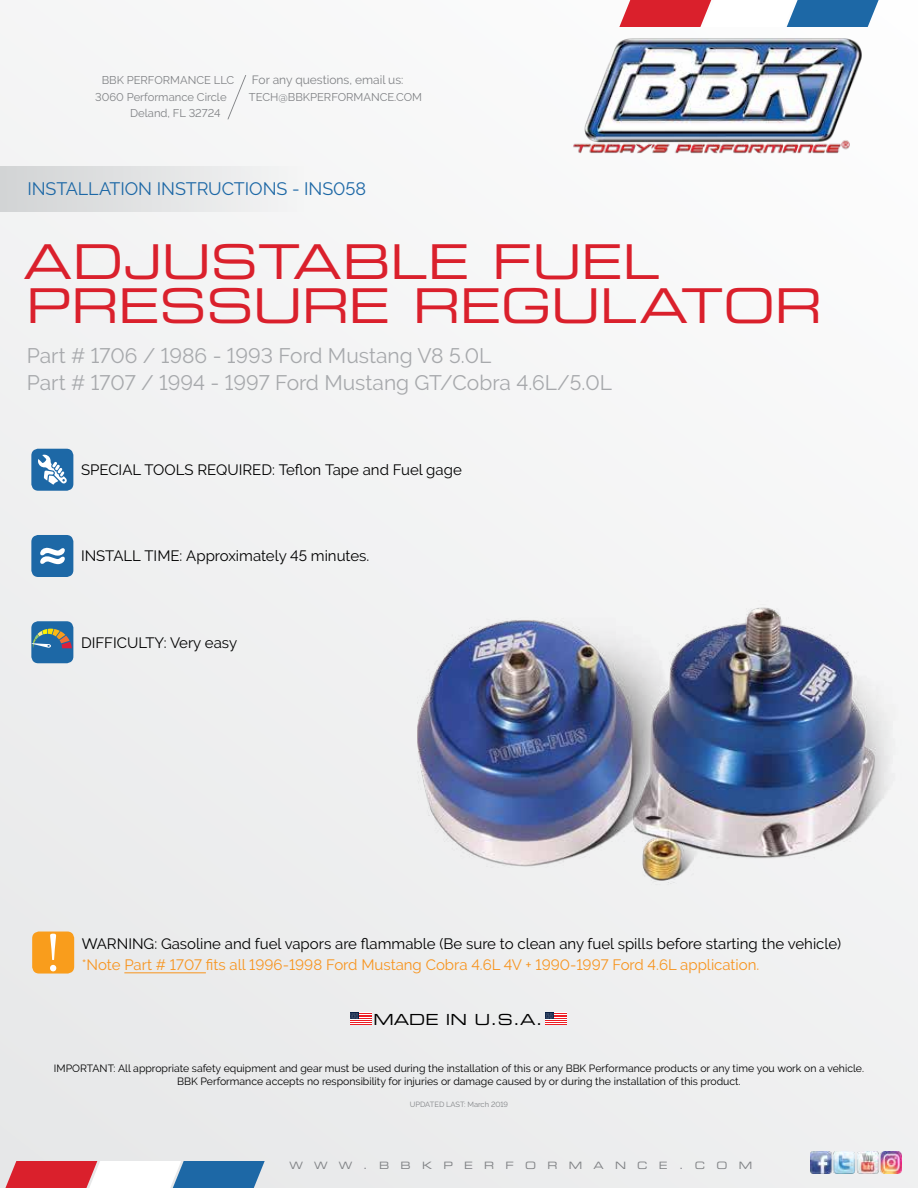
<style>
.page{position:relative;width:918px;height:1188px;background:#f1f2f3}
.page>*{position:absolute;margin:0;border:0;box-sizing:border-box;transform-origin:0 0}
.t1{font:55.8px "Minion Pro";color:#fff}
.t2{font:48px/43.5px "Eurostile Extended Two";letter-spacing:-.01em;color:#da202c}
.t3{font:21px/27px "Raleway";color:#a7a9ac}
.t4{font:18px "Raleway";letter-spacing:-.005em;color:#1d68a6}
.t5{font:15.3px "Eurostile Extended Two";color:#000}
.t6{font:15px/21.6px "Raleway";color:#000}
.t7{font:12px "Raleway";color:#808285}
.t8{font:11.25px "Raleway";color:#808285}
.t9{font:10.5px/12.6px "Raleway";color:#000;text-align:center}
.t10{font:10.2px "Eurostile Extended Two";letter-spacing:1.11em;color:#808285}
.t11{font:7.5px "Raleway";color:#808285}
.s1{color:#f7941e}
</style>
<div class="page">
<svg style="left:619px;top:0;width:265px;height:27px"></svg>
<svg style="left:0;top:1161px;width:265px;height:27px"></svg>
<img style="left:573px;top:37px;width:290px;height:117px">
<svg style="left:227px;top:75px;width:19px;height:45px"></svg>
<svg style="left:545px;top:1013px;width:22px;height:12px"></svg>
<svg style="left:350px;top:1013px;width:21px;height:12px"></svg>
<img style="left:810px;top:1152px;width:92px;height:21px">
<hr style="left:124px;top:972px;width:82px;height:1px;background:#f7941e">
<div style="left:0;top:166px;width:304px;height:46px;background:linear-gradient(to right,#d1d3d4,#f4f5f5)"></div>
<div style="left:31px;top:449px;width:42px;height:42px;background:#1d68a6;border-radius:7px"></div>
<svg style="left:38px;top:455px;width:29px;height:30px"></svg>
<div style="left:31px;top:535px;width:42px;height:42px;background:#1d68a6;border-radius:7px"></div>
<svg style="left:40px;top:547px;width:25px;height:17px"></svg>
<div style="left:31px;top:621px;width:42px;height:42px;background:#1d68a6;border-radius:7px"></div>
<svg style="left:32px;top:629px;width:40px;height:19px"></svg>
<img style="left:417px;top:607px;width:469px;height:277px">
<div style="left:32px;top:932px;width:42px;height:42px;background:#f99d1c;border-radius:7px"></div>
<p class="t8" style="left:102px;top:74px;width:134px">BBK PERFORMANCE LLC</p>
<p class="t8" style="left:95px;top:90px;width:133px">3060 Performance Circle</p>
<p class="t8" style="left:130px;top:107px;width:92px">Deland, FL 32724</p>
<p class="t7" style="left:252px;top:73px;width:153px">For any questions, email us:</p>
<p class="t8" style="left:249px;top:90px;width:175px">TECH@BBKPERFORMANCE.COM</p>
<p class="t4" style="left:27px;top:178px;width:340px">INSTALLATION INSTRUCTIONS - INS058</p>
<h1 class="t2" style="left:23px;top:239px;width:800px">ADJUSTABLE FUEL<br>PRESSURE REGULATOR</h1>
<h3 class="t3" style="left:27px;top:342px;width:587px">Part # 1706 / 1986 - 1993 Ford Mustang V8 5.0L<br>Part # 1707 / 1994 - 1997 Ford Mustang GT/Cobra 4.6L/5.0L</h3>
<p class="t6" style="left:81px;top:459px;width:382px">SPECIAL TOOLS REQUIRED: Teflon Tape and Fuel gage</p>
<p class="t6" style="left:81px;top:545px;width:290px">INSTALL TIME: Approximately 45 minutes.</p>
<p class="t6" style="left:81px;top:632px;width:158px">DIFFICULTY: Very easy</p>
<p class="t1" style="left:46px;top:916px;width:17px">!</p>
<p class="t6" style="left:82px;top:932px;width:761px">WARNING: Gasoline and fuel vapors are flammable (Be sure to clean any fuel spills before starting the vehicle) <span class="s1">*Note Part # 1707 fits all 1996-1998 Ford Mustang Cobra 4.6L 4V + 1990-1997 Ford 4.6L application.</span></p>
<p class="t5" style="left:373px;top:1009px;width:171px">MADE IN U.S.A.</p>
<p class="t9" style="left:54px;top:1062px;width:812px">IMPORTANT: All appropriate safety equipment and gear must be used during the installation of this or any BBK Performance products or any time you work on a vehicle.<br>BBK Performance accepts no responsibility for injuries or damage caused by or during the installation of this product.</p>
<p class="t11" style="left:410px;top:1100px;width:100px">UPDATED LAST: March 2019</p>
<p class="t10" style="left:289px;top:1158px;width:464px">WWW.BBKPERFORMANCE.COM</p>
</div>
